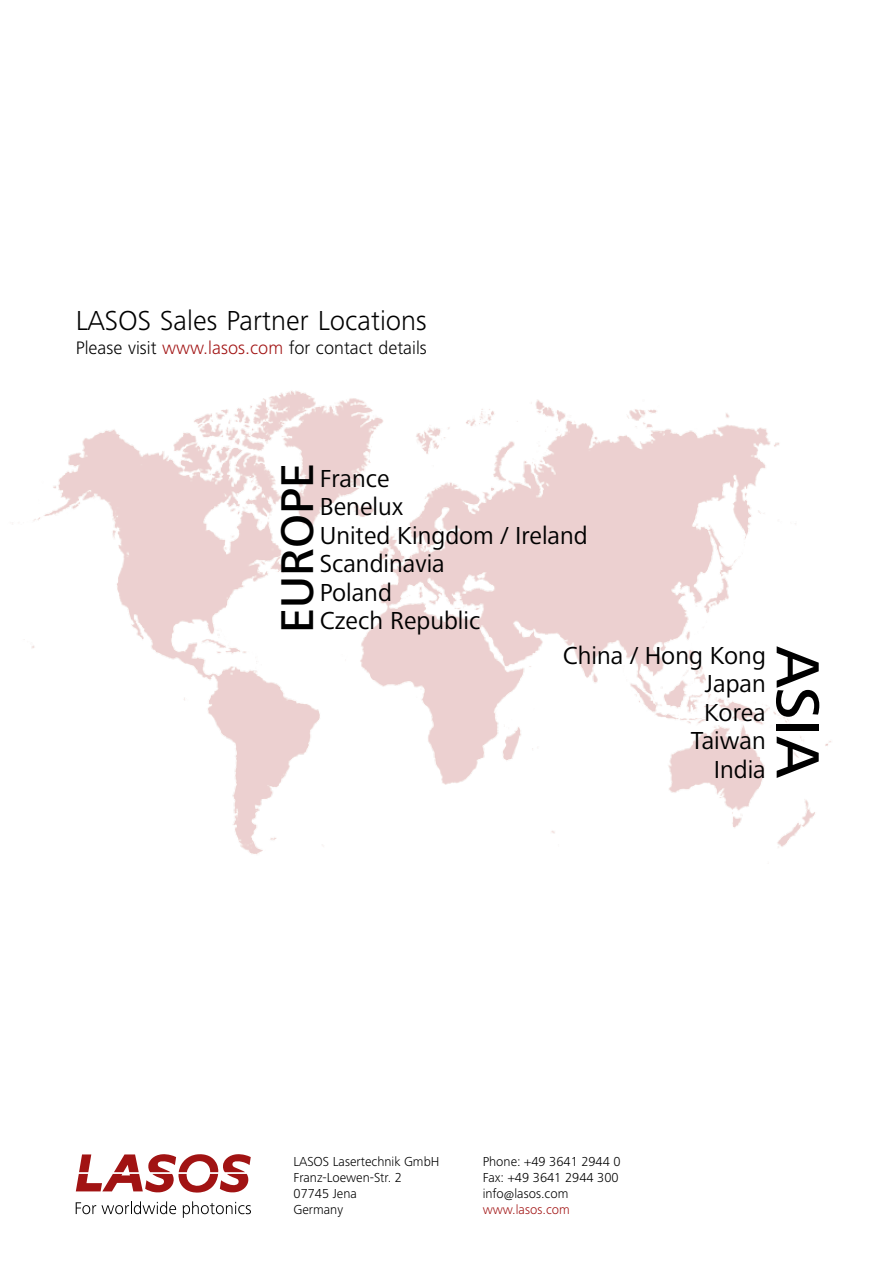
<style>
.page{position:relative;width:893px;height:1263px;background:#fff}
.page>*{position:absolute;margin:0;border:0;box-sizing:border-box;transform-origin:0 0}
.t1{font:500 63px "Frutiger Next LT";color:#000}
.t2{font:500 47.55px "Frutiger Next LT";color:#000}
.t3{font:300 28.5px "Frutiger Next LT";color:#000}
.t4{font:25.5px/28.5px "Frutiger Next LT";color:#000}
.t5{font:300 18.75px "Frutiger Next LT";color:#000}
.t6{font:300 13.5px/16.2px "Frutiger Next LT";color:#000}
.t7{font:300 13.5px "Frutiger Next LT";color:#a11313}
.s1{color:#a11313}
</style>
<div class="page">
<img style="left:12px;top:391px;width:819px;height:463px">
<svg style="left:76px;top:1154px;width:175px;height:39px"></svg>
<svg style="left:76px;top:1201px;width:100px;height:13px"></svg>
<svg style="left:183px;top:1201px;width:68px;height:17px"></svg>
<h3 class="t3" style="left:76px;top:305px;width:353px">LASOS Sales Partner Locations</h3>
<h3 class="t5" style="left:76px;top:338px;width:353px">Please visit <span class="s1">www.lasos.com</span> for contact details</h3>
<h2 class="t2" style="left:271px;top:632px;width:170px;rotate:-90deg">EUROPE</h2>
<h3 class="t4" style="left:320px;top:464px;width:270px">France<br>Benelux<br>United Kingdom / Ireland<br>Scandinavia<br>Poland<br>Czech Republic</h3>
<h3 class="t4" style="left:563px;top:641px;width:205px">China / Hong Kong</h3>
<h1 class="t1" style="left:833px;top:646px;width:133px;rotate:90deg">ASIA</h1>
<h3 class="t4" style="left:691px;top:670px;width:76px;text-align:right">Japan<br>Korea<br>Taiwan<br>India</h3>
<p class="t6" style="left:293px;top:1153px;width:147px">LASOS Lasertechnik GmbH<br>Franz-Loewen-Str. 2<br>07745 Jena<br>Germany</p>
<p class="t6" style="left:483px;top:1153px;width:139px">Phone: +49 3641 2944 0<br>Fax: +49 3641 2944 300 info@lasos.com</p>
<p class="t7" style="left:483px;top:1202px;width:89px">www.lasos.com</p>
</div>
